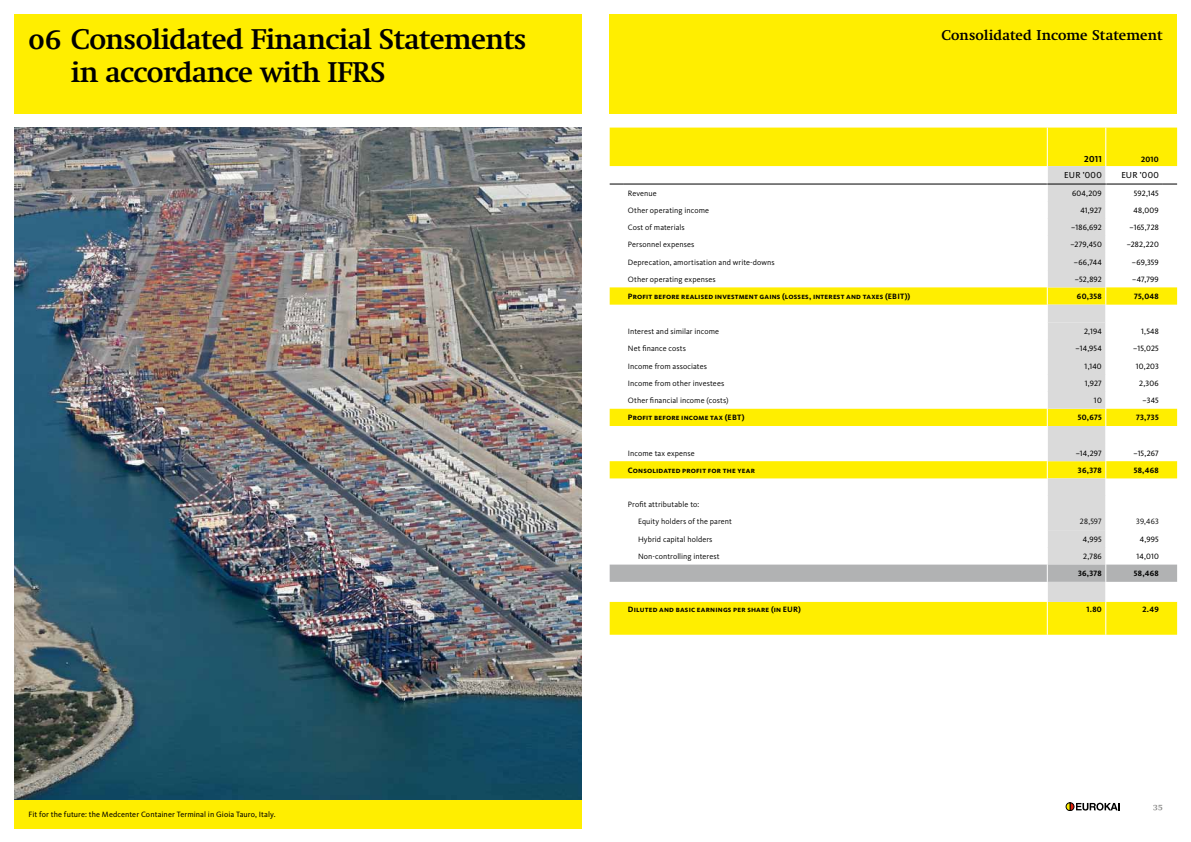
<style>
.page{position:relative;width:1191px;height:842px;background:#fff}
.page>*{position:absolute;margin:0;border:0;box-sizing:border-box;transform-origin:0 0}
.t1{font:700 28px/32px "Nu Swift";letter-spacing:-.02em;color:#000}
.t2{font:700 14px "Nu Swift";color:#000}
.t3{font:9px "Kievit Book SC";letter-spacing:.03em;color:#000}
.t4{font:9px "Kievit Bold SC";color:#000}
.t5{font:8px/17.2px "Kievit";letter-spacing:.01em;color:#000}
.t6{font:8px "Kievit Bold SC";letter-spacing:.025em;color:#000}
.t7{font:8px "Kievit Book SC";letter-spacing:.02em;color:#000}
.t8{font:8px "Kievit";letter-spacing:.01em;color:#000}
.t9{font:8px "Kievit Regular SC";letter-spacing:.015em;color:#000}
.t10{font:700 8px "Nu Swift";color:#878786}
</style>
<div class="page">
<svg style="left:1065px;top:802px;width:54px;height:9px"></svg>
<div style="left:609px;top:14px;width:567px;height:99px;background:#fe0"></div>
<div style="left:14px;top:14px;width:567px;height:99px;background:#fe0"></div>
<div style="left:609px;top:128px;width:568px;height:507px;background:#fe0"></div>
<hr style="left:1047px;top:128px;width:1px;height:38px;background:#fff">
<hr style="left:1105px;top:128px;width:1px;height:38px;background:#fff">
<svg style="left:609px;top:137px;width:568px;height:465px"></svg>
<hr style="left:1047px;top:602px;width:1px;height:33px;background:#fff">
<hr style="left:1105px;top:602px;width:1px;height:33px;background:#fff">
<hr style="left:1047px;top:184px;width:58px;height:1px;background:#000">
<div style="left:14px;top:800px;width:567px;height:28px;background:#fe0"></div>
<img style="left:14px;top:128px;width:567px;height:672px">
<h1 class="t1" style="left:71px;top:24px;width:457px;text-indent:-43px">06 Consolidated Financial Statements in accordance with IFRS</h1>
<p class="t8" style="left:28px;top:810px;width:249px">Fit for the future: the Medcenter Container Terminal in Gioia Tauro, Italy.</p>
<h2 class="t2" style="left:941px;top:27px;width:223px">Consolidated Income Statement</h2>
<p class="t4" style="left:1084px;top:153px;width:19px">2011</p>
<p class="t6" style="left:1141px;top:154px;width:19px">2010</p>
<p class="t3" style="left:1064px;top:170px;width:39px">EUR ’000</p>
<p class="t3" style="left:1121px;top:170px;width:39px">EUR ’000</p>
<p class="t5" style="left:628px;top:184px;width:30px">Revenue</p>
<p class="t7" style="left:1072px;top:188px;width:31px">604,209</p>
<p class="t7" style="left:1133px;top:188px;width:26px">592,145</p>
<p class="t5" style="left:628px;top:202px;width:83px">Other operating income</p>
<p class="t7" style="left:1080px;top:206px;width:23px">41,927</p>
<p class="t7" style="left:1133px;top:206px;width:27px">48,009</p>
<p class="t5" style="left:628px;top:219px;width:58px">Cost of materials</p>
<p class="t7" style="left:1071px;top:223px;width:32px">–186,692</p>
<p class="t7" style="left:1129px;top:223px;width:31px">–165,728</p>
<p class="t5" style="left:628px;top:236px;width:68px">Personnel expenses</p>
<p class="t7" style="left:1070px;top:240px;width:33px">–279,450</p>
<p class="t7" style="left:1126px;top:240px;width:34px">–282,220</p>
<p class="t5" style="left:628px;top:253px;width:148px">Deprecation, amortisation and write-downs</p>
<p class="t7" style="left:1073px;top:257px;width:30px">–66,744</p>
<p class="t7" style="left:1131px;top:257px;width:28px">–69,359</p>
<p class="t5" style="left:628px;top:271px;width:89px">Other operating expenses</p>
<p class="t7" style="left:1074px;top:274px;width:29px">–52,892</p>
<p class="t7" style="left:1132px;top:274px;width:28px">–47,799</p>
<p class="t6" style="left:628px;top:291px;width:284px">Profit before realised investment gains (losses, interest and taxes (EBIT))</p>
<p class="t6" style="left:1077px;top:291px;width:26px">60,358</p>
<p class="t6" style="left:1134px;top:291px;width:26px">75,048</p>
<p class="t5" style="left:628px;top:323px;width:93px">Interest and similar income</p>
<p class="t7" style="left:1084px;top:327px;width:19px">2,194</p>
<p class="t7" style="left:1141px;top:327px;width:19px">1,548</p>
<p class="t5" style="left:628px;top:340px;width:60px">Net finance costs</p>
<p class="t7" style="left:1075px;top:344px;width:28px">–14,954</p>
<p class="t7" style="left:1133px;top:344px;width:27px">–15,025</p>
<p class="t5" style="left:628px;top:357px;width:81px">Income from associates</p>
<p class="t7" style="left:1084px;top:361px;width:19px">1,140</p>
<p class="t7" style="left:1135px;top:361px;width:25px">10,203</p>
<p class="t5" style="left:628px;top:375px;width:98px">Income from other investees</p>
<p class="t7" style="left:1084px;top:379px;width:19px">1,927</p>
<p class="t7" style="left:1139px;top:379px;width:21px">2,306</p>
<p class="t5" style="left:628px;top:392px;width:102px">Other financial income (costs)</p>
<p class="t7" style="left:1094px;top:396px;width:9px">10</p>
<p class="t7" style="left:1142px;top:396px;width:18px">–345</p>
<p class="t6" style="left:628px;top:413px;width:118px">Profit before income tax (EBT)</p>
<p class="t6" style="left:1078px;top:413px;width:25px">50,675</p>
<p class="t6" style="left:1136px;top:413px;width:24px">73,735</p>
<p class="t5" style="left:628px;top:444px;width:69px">Income tax expense</p>
<p class="t7" style="left:1075px;top:448px;width:28px">–14,297</p>
<p class="t7" style="left:1133px;top:448px;width:27px">–15,267</p>
<p class="t6" style="left:628px;top:465px;width:129px">Consolidated profit for the year</p>
<p class="t6" style="left:1078px;top:465px;width:25px">36,378</p>
<p class="t6" style="left:1133px;top:465px;width:27px">58,468</p>
<p class="t5" style="left:638px;top:496px;width:95px;text-indent:-10px">Profit attributable to:<br>Equity holders of the parent</p>
<p class="t9" style="left:1080px;top:517px;width:23px">28,597</p>
<p class="t9" style="left:1136px;top:517px;width:24px">39,463</p>
<p class="t5" style="left:638px;top:530px;width:76px">Hybrid capital holders</p>
<p class="t7" style="left:1082px;top:534px;width:20px">4,995</p>
<p class="t7" style="left:1139px;top:534px;width:20px">4,995</p>
<p class="t5" style="left:638px;top:548px;width:83px">Non-controlling interest</p>
<p class="t7" style="left:1083px;top:552px;width:20px">2,786</p>
<p class="t7" style="left:1136px;top:552px;width:24px">14,010</p>
<p class="t6" style="left:1078px;top:569px;width:25px">36,378</p>
<p class="t6" style="left:1133px;top:569px;width:26px">58,468</p>
<p class="t6" style="left:628px;top:604px;width:175px">Diluted and basic earnings per share (in EUR)</p>
<p class="t6" style="left:1086px;top:604px;width:17px">1.80</p>
<p class="t6" style="left:1142px;top:604px;width:18px">2.49</p>
<p class="t10" style="left:1153px;top:802px;width:11px">35</p>
</div>
